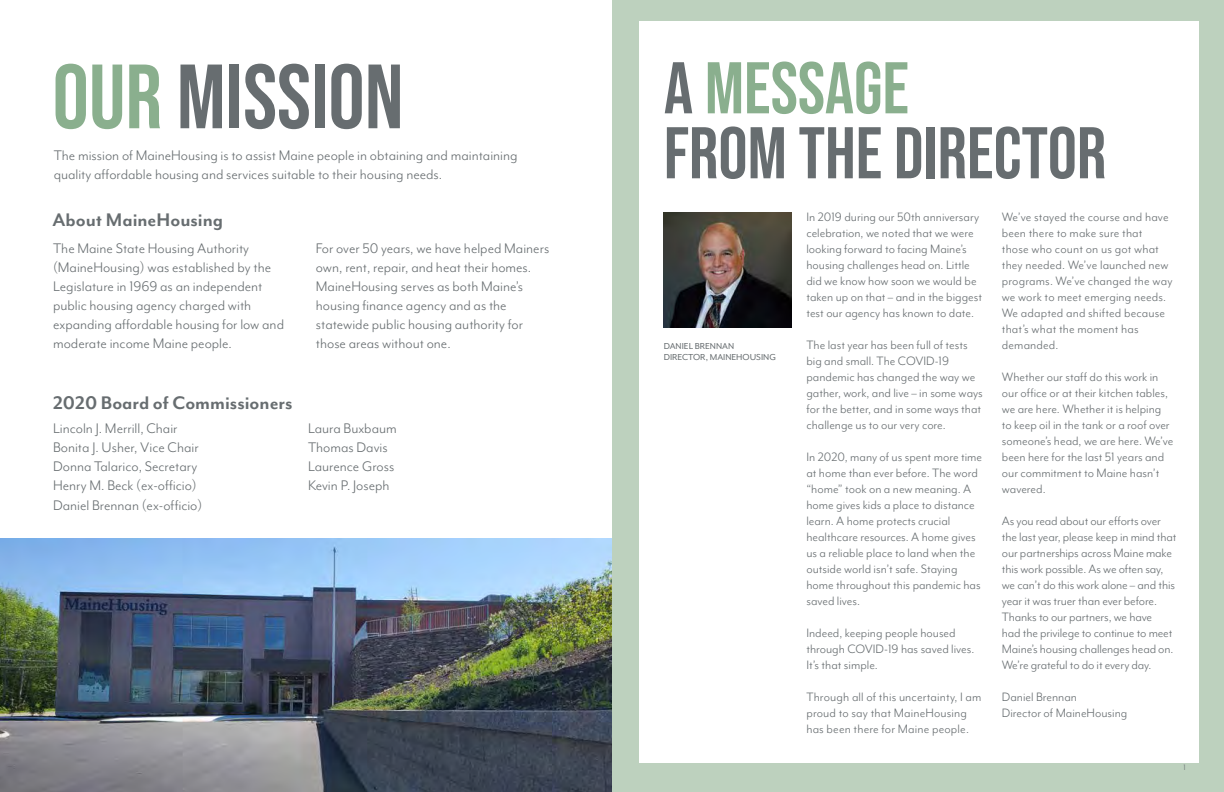
<style>
.page{position:relative;width:1224px;height:792px;background:#fff}
.page>*{position:absolute;margin:0;border:0;box-sizing:border-box;transform-origin:0 0}
.t1{font:91px "Bebas Neue";color:#676d70}
.t2{font:73px/65px "Bebas Neue";color:#676d70}
.t3{font:700 21px "Mr Eaves Mod OT";color:#676d70}
.t4{font:16px/19px "Mr Eaves Mod OT";color:#676d70}
.t5{font:14px/16px "Mr Eaves Mod OT";color:#676d70}
.t6{font:10px/11px "Mr Eaves Mod OT";color:#676d70}
.t7{font:9px "Mr Eaves Mod OT";color:#676d70}
.s1{color:#8aaf8e}
</style>
<div class="page">
<div style="left:612px;top:0;width:612px;height:792px;background:#bdd1be"></div>
<div style="left:639px;top:21px;width:560px;height:742px;background:#fff"></div>
<img style="left:664px;top:213px;width:127px;height:115px">
<img style="left:0;top:539px;width:612px;height:253px">
<h1 class="t1" style="left:53px;top:45px;width:353px"><span class="s1">OUR</span> MISSION</h1>
<p class="t4" style="left:54px;top:146px;width:465px">The mission of MaineHousing is to assist Maine people in obtaining and maintaining quality affordable housing and services suitable to their housing needs.</p>
<h3 class="t3" style="left:53px;top:208px;width:172px">About MaineHousing</h3>
<p class="t4" style="left:53px;top:239px;width:232px">The Maine State Housing Authority (MaineHousing) was established by the Legislature in 1969 as an independent public housing agency charged with expanding affordable housing for low and moderate income Maine people.</p>
<p class="t4" style="left:316px;top:239px;width:235px">For over 50 years, we have helped Mainers own, rent, repair, and heat their homes.<br>MaineHousing serves as both Maine’s housing finance agency and as the statewide public housing authority for those areas without one.</p>
<h3 class="t3" style="left:53px;top:391px;width:241px">2020 Board of Commissioners</h3>
<p class="t4" style="left:53px;top:418px;width:151px">Lincoln J. Merrill, Chair<br>Bonita J. Usher, Vice Chair<br>Donna Talarico, Secretary<br>Henry M. Beck (ex-officio)<br>Daniel Brennan (ex-officio)</p>
<p class="t4" style="left:308px;top:418px;width:90px">Laura Buxbaum<br>Thomas Davis<br>Laurence Gross<br>Kevin P. Joseph</p>
<h2 class="t2" style="left:664px;top:55px;width:444px">A <span class="s1">MESSAGE<br></span>FROM THE DIRECTOR</h2>
<p class="t6" style="left:664px;top:340px;width:114px">DANIEL BRENNAN<br>DIRECTOR, MAINEHOUSING</p>
<p class="t5" style="left:806px;top:208px;width:177px">In 2019 during our 50th anniversary celebration, we noted that we were looking forward to facing Maine’s housing challenges head on. Little did we know how soon we would be taken up on that – and in the biggest test our agency has known to date.</p>
<p class="t5" style="left:806px;top:336px;width:178px">The last year has been full of tests big and small. The COVID-19 pandemic has changed the way we gather, work, and live – in some ways for the better, and in some ways that challenge us to our very core.</p>
<p class="t5" style="left:806px;top:448px;width:177px">In 2020, many of us spent more time at home than ever before. The word “home” took on a new meaning. A home gives kids a place to distance learn. A home protects crucial healthcare resources. A home gives us a reliable place to land when the outside world isn’t safe. Staying home throughout this pandemic has saved lives.</p>
<p class="t5" style="left:806px;top:624px;width:170px">Indeed, keeping people housed through COVID-19 has saved lives.<br>It’s that simple.</p>
<p class="t5" style="left:806px;top:688px;width:177px">Through all of this uncertainty, I am proud to say that MaineHousing has been there for Maine people.</p>
<p class="t5" style="left:1002px;top:208px;width:172px">We’ve stayed the course and have been there to make sure that those who count on us got what they needed. We’ve launched new programs. We’ve changed the way we work to meet emerging needs.<br>We adapted and shifted because that’s what the moment has demanded.</p>
<p class="t5" style="left:1002px;top:368px;width:173px">Whether our staff do this work in our office or at their kitchen tables, we are here. Whether it is helping to keep oil in the tank or a roof over someone’s head, we are here. We’ve been here for the last 51 years and our commitment to Maine hasn’t wavered.</p>
<p class="t5" style="left:1002px;top:512px;width:176px">As you read about our efforts over the last year, please keep in mind that our partnerships across Maine make this work possible. As we often say, we can’t do this work alone – and this year it was truer than ever before.<br>Thanks to our partners, we have<br>had the privilege to continue to meet Maine’s housing challenges head on.<br>We’re grateful to do it every day.</p>
<p class="t5" style="left:1002px;top:688px;width:127px">Daniel Brennan<br>Director of MaineHousing</p>
<p class="t7" style="left:1183px;top:763px;width:4px">1</p>
</div>
